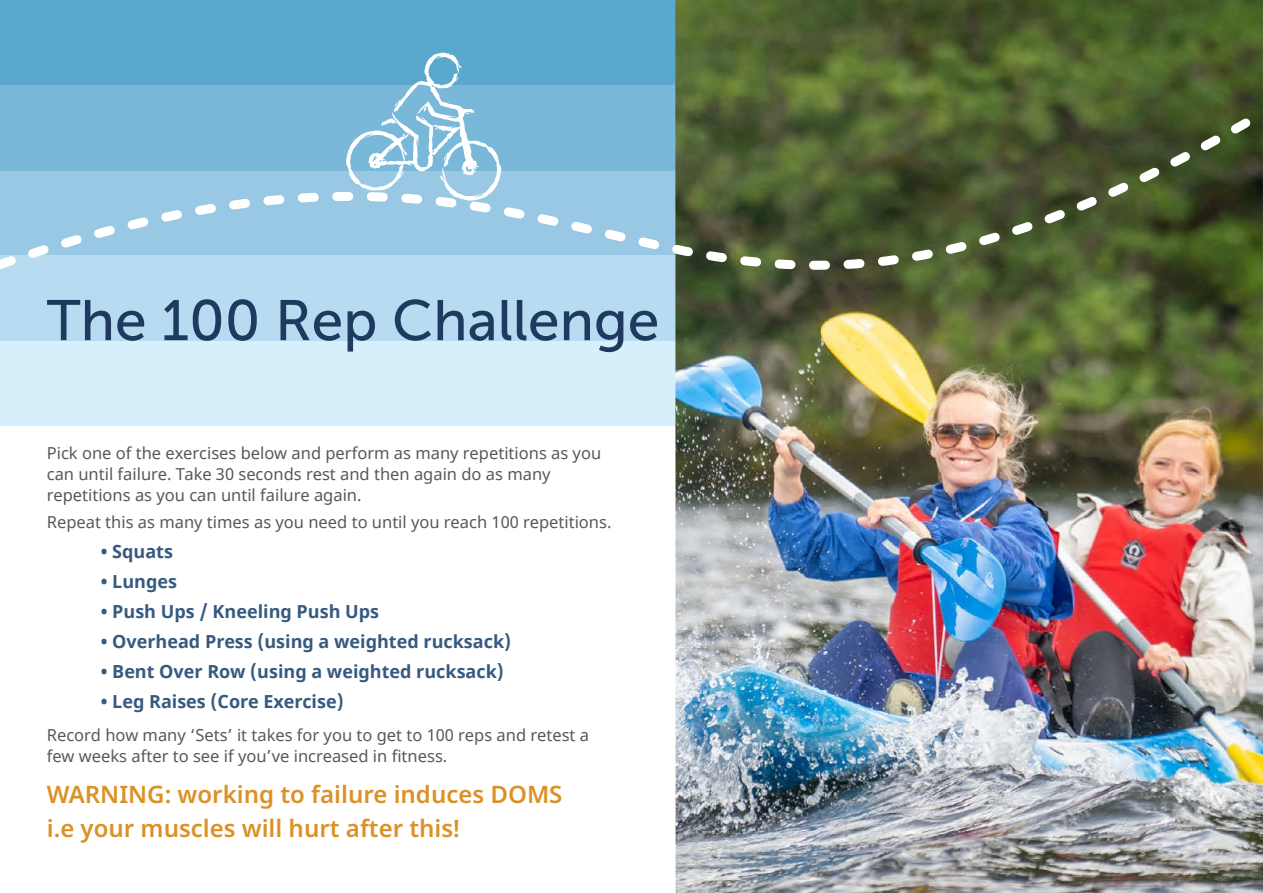
<style>
.page{position:relative;width:1263px;height:893px;background:#fff}
.page>*{position:absolute;margin:0;border:0;box-sizing:border-box;transform-origin:0 0}
.t1{font:57px "Museo Sans 500";color:#1e3b5f}
.t2{font:600 24px/34.5px "Noto Sans";color:#db9126}
.t3{font:700 18px "Noto Sans";color:#365a7f}
.t4{font:16.5px/21px "Noto Sans";color:#57585a}
</style>
<div class="page">
<div style="left:0;top:0;width:1263px;height:85px;background:#5ba8ce"></div>
<img style="left:675px;top:0;width:588px;height:893px">
<svg style="left:0;top:38px;width:1263px;height:442px;background:#89a198"></svg>
<svg style="left:346px;top:53px;width:155px;height:148px"></svg>
<h1 class="t1" style="left:47px;top:289px;width:614px">The 100 Rep Challenge</h1>
<p class="t4" style="left:47px;top:443px;width:556px">Pick one of the exercises below and perform as many repetitions as you can until failure. Take 30 seconds rest and then again do as many repetitions as you can until failure again.</p>
<p class="t4" style="left:47px;top:512px;width:566px">Repeat this as many times as you need to until you reach 100 repetitions.</p>
<p class="t3" style="left:101px;top:539px;width:74px">• Squats</p>
<p class="t3" style="left:101px;top:569px;width:78px">• Lunges</p>
<p class="t3" style="left:101px;top:599px;width:280px">• Push Ups / Kneeling Push Ups</p>
<p class="t3" style="left:101px;top:629px;width:412px">• Overhead Press (using a weighted rucksack)</p>
<p class="t3" style="left:101px;top:659px;width:405px">• Bent Over Row (using a weighted rucksack)</p>
<p class="t3" style="left:101px;top:689px;width:244px">• Leg Raises (Core Exercise)</p>
<p class="t4" style="left:47px;top:725px;width:544px">Record how many ‘Sets’ it takes for you to get to 100 reps and retest a few weeks after to see if you’ve increased in fitness.</p>
<h2 class="t2" style="left:47px;top:777px;width:517px">WARNING: working to failure induces DOMS i.e your muscles will hurt after this!</h2>
</div>
